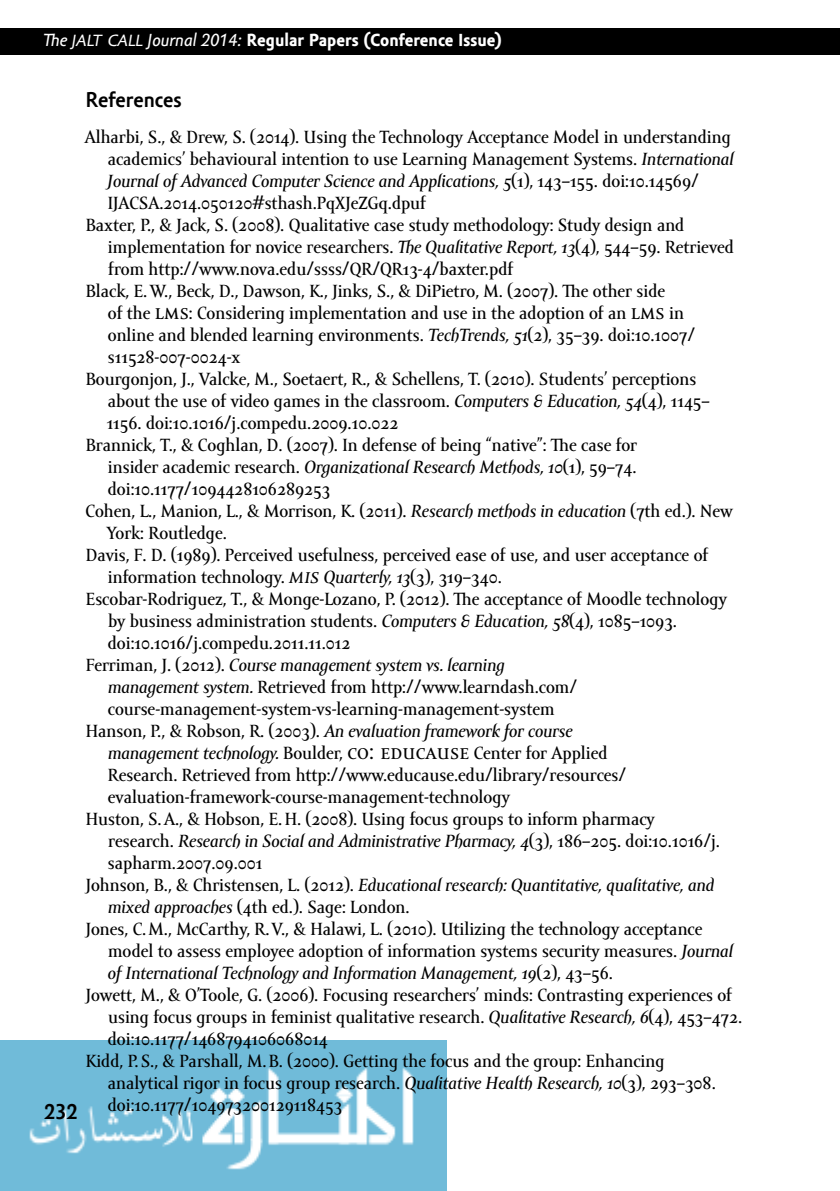
<style>
.page{position:relative;width:840px;height:1191px;background:#fff}
.page>*{position:absolute;margin:0;border:0;box-sizing:border-box;transform-origin:0 0}
.t1{font:700 22px "Amor Sans Pro";color:#000}
.t2{font:18px "Amor Serif Text Pro";color:#000}
.t3{font:italic 18px "Amor Serif Text Pro";color:#000}
.t4{font:700 18px "Amor Sans Text Pro";color:#fff}
.s1{font-weight:400;font-style:italic}
.s2{font-family:"Amor Sans Pro";font-weight:400;font-style:italic;font-size:24px}
.s3{font-style:italic}
.s4{font-style:normal}
.s5{font-family:"Amor Serif Pro";font-size:23px}
.s6{font-family:"Amor Serif Pro";font-style:italic;font-size:23px}
</style>
<div class="page">
<img style="left:0;top:1041px;width:446px;height:150px">
<div style="left:0;top:28px;width:839px;height:27px;background:#000"></div>
<p class="t4" style="left:44px;top:31px;width:460px"><span class="s1">The</span> <span class="s2">jalt call</span> <span class="s1">Journal 2014:</span> Regular Papers (Conference Issue)</p>
<p class="t1" style="left:85px;top:87px;width:98px">References</p>
<p class="t2" style="left:85px;top:127px;width:647px">Alharbi, S., &amp; Drew, S. (2014). Using the Technology Acceptance Model in understanding</p>
<p class="t2" style="left:108px;top:149px;width:627px">academics’ behavioural intention to use Learning Management Systems. <span class="s3">International</span></p>
<p class="t3" style="left:107px;top:171px;width:592px">Journal of Advanced Computer Science and Applications, 5<span class="s4">(1), 143–155. doi:10.14569/</span></p>
<p class="t2" style="left:108px;top:193px;width:319px">IJACSA.2014.050120#sthash.PqXJeZGq.dpuf</p>
<p class="t2" style="left:86px;top:215px;width:599px">Baxter, P., &amp; Jack, S. (2008). Qualitative case study methodology: Study design and</p>
<p class="t2" style="left:108px;top:237px;width:627px">implementation for novice researchers. <span class="s3">The Qualitative Report, 13</span>(4), 544–59. Retrieved</p>
<p class="t2" style="left:108px;top:259px;width:406px">from http://www.nova.edu/ssss/QR/QR13-4/baxter.pdf</p>
<p class="t2" style="left:86px;top:281px;width:580px">Black, E.W., Beck, D., Dawson, K., Jinks, S., &amp; DiPietro, M. (2007). The other side</p>
<p class="t2" style="left:108px;top:303px;width:577px">of the <span class="s5">lms</span>: Considering implementation and use in the adoption of an <span class="s5">lms</span> in</p>
<p class="t2" style="left:108px;top:325px;width:588px">online and blended learning environments. <span class="s3">TechTrends, 51</span>(2), 35–39. doi:10.1007/</p>
<p class="t2" style="left:108px;top:347px;width:134px">s11528-007-0024-x</p>
<p class="t2" style="left:86px;top:369px;width:611px">Bourgonjon, J., Valcke, M., Soetaert, R., &amp; Schellens, T. (2010). Students’ perceptions</p>
<p class="t2" style="left:108px;top:391px;width:603px">about the use of video games in the classroom. <span class="s3">Computers &amp; Education, 54</span>(4), 1145–</p>
<p class="t2" style="left:107px;top:413px;width:293px">1156. doi:10.1016/j.compedu.2009.10.022</p>
<p class="t2" style="left:86px;top:435px;width:552px">Brannick, T., &amp; Coghlan, D. (2007). In defense of being “native”: The case for</p>
<p class="t2" style="left:108px;top:457px;width:530px">insider academic research. <span class="s3">Organizational Research Methods, 10</span>(1), 59–74.</p>
<p class="t2" style="left:108px;top:479px;width:224px">doi:10.1177/1094428106289253</p>
<p class="t2" style="left:86px;top:501px;width:648px">Cohen, L., Manion, L., &amp; Morrison, K. (2011). <span class="s3">Research methods in education</span> (7th ed.). New</p>
<p class="t2" style="left:107px;top:523px;width:121px">York: Routledge.</p>
<p class="t2" style="left:86px;top:545px;width:623px">Davis, F. D. (1989). Perceived usefulness, perceived ease of use, and user acceptance of</p>
<p class="t2" style="left:108px;top:567px;width:395px">information technology. <span class="s6">mis</span> <span class="s3">Quarterly, 13</span>(3), 319–340.</p>
<p class="t2" style="left:86px;top:589px;width:642px">Escobar-Rodriguez, T., &amp; Monge-Lozano, P. (2012). The acceptance of Moodle technology</p>
<p class="t2" style="left:108px;top:611px;width:570px">by business administration students. <span class="s3">Computers &amp; Education, 58</span>(4), 1085–1093.</p>
<p class="t2" style="left:108px;top:633px;width:244px">doi:10.1016/j.compedu.2011.11.012</p>
<p class="t3" style="left:86px;top:655px;width:420px"><span class="s4">Ferriman, J. (2012).</span> Course management system vs. learning</p>
<p class="t2" style="left:108px;top:677px;width:470px"><span class="s3">management system.</span> Retrieved from http://www.learndash.com/</p>
<p class="t2" style="left:108px;top:699px;width:448px">course-management-system-vs-learning-management-system</p>
<p class="t3" style="left:86px;top:721px;width:488px"><span class="s4">Hanson, P., &amp; Robson, R. (2003).</span> An evaluation framework for course</p>
<p class="t2" style="left:108px;top:743px;width:500px"><span class="s3">management technology.</span> Boulder, <span class="s5">co: educause</span> Center for Applied</p>
<p class="t2" style="left:108px;top:765px;width:519px">Research. Retrieved from http://www.educause.edu/library/resources/</p>
<p class="t2" style="left:108px;top:787px;width:403px">evaluation-framework-course-management-technology</p>
<p class="t2" style="left:86px;top:809px;width:570px">Huston, S.A., &amp; Hobson, E.H. (2008). Using focus groups to inform pharmacy</p>
<p class="t3" style="left:108px;top:831px;width:613px"><span class="s4">research.</span> Research in Social and Administrative Pharmacy, 4<span class="s4">(3), 186–205. doi:10.1016/j.</span></p>
<p class="t2" style="left:108px;top:853px;width:156px">sapharm.2007.09.001</p>
<p class="t3" style="left:86px;top:875px;width:629px"><span class="s4">Johnson, B., &amp; Christensen, L. (2012).</span> Educational research: Quantitative, qualitative, and</p>
<p class="t2" style="left:108px;top:897px;width:303px"><span class="s3">mixed approaches</span> (4th ed.). Sage: London.</p>
<p class="t2" style="left:86px;top:919px;width:618px">Jones, C.M., McCarthy, R.V., &amp; Halawi, L. (2010). Utilizing the technology acceptance</p>
<p class="t2" style="left:108px;top:941px;width:626px">model to assess employee adoption of information systems security measures. <span class="s3">Journal</span></p>
<p class="t3" style="left:108px;top:963px;width:506px">of International Technology and Information Management, 19<span class="s4">(2), 43–56.</span></p>
<p class="t2" style="left:86px;top:985px;width:647px">Jowett, M., &amp; O’Toole, G. (2006). Focusing researchers’ minds: Contrasting experiences of</p>
<p class="t2" style="left:108px;top:1007px;width:635px">using focus groups in feminist qualitative research. <span class="s3">Qualitative Research, 6</span>(4), 453–472.</p>
<p class="t2" style="left:108px;top:1029px;width:221px">doi:10.1177/1468794106068014</p>
<p class="t2" style="left:86px;top:1051px;width:580px">Kidd, P.S., &amp; Parshall, M.B. (2000). Getting the focus and the group: Enhancing</p>
<p class="t2" style="left:108px;top:1073px;width:609px">analytical rigor in focus group research. <span class="s3">Qualitative Health Research, 10</span>(3), 293–308.</p>
<p class="t2" style="left:108px;top:1095px;width:236px">doi:10.1177/104973200129118453</p>
<p class="t1" style="left:44px;top:1099px;width:35px">232</p>
</div>
